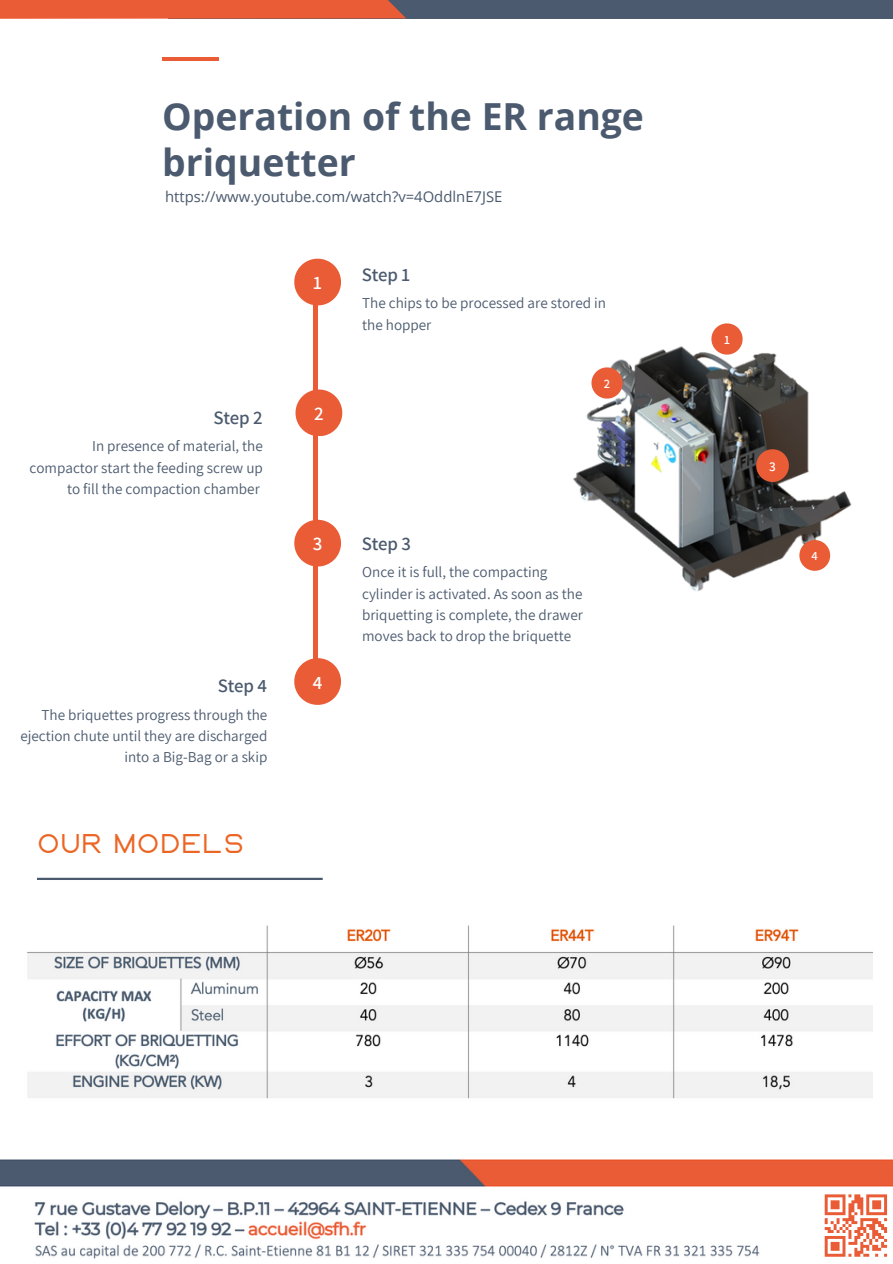
<style>
.page{position:relative;width:893px;height:1264px;background:#fff}
.page>*{position:absolute;margin:0;border:0;box-sizing:border-box;transform-origin:0 0}
.t1{font:700 37.35px/46px "Open Sans";color:#4b5a6e}
.t2{font:900 27.15px "Ablation";color:#eb6524}
.t3{font:600 19.05px "Assistant";color:#fff}
.t4{font:600 18.9px "Assistant";letter-spacing:-.01em;color:#4b5a6e}
.t5{font:15.15px/21.1px "Assistant";color:#4b5a6e}
.t6{font:14.85px "Open Sans";color:#4b5a6e}
.t7{font:600 13.35px "Assistant";color:#fff}
.t8{font:600 12.75px "Assistant";color:#fff}
.t9{font:600 12.45px "Assistant";color:#fff}
</style>
<div class="page">
<div style="left:168px;top:0;width:724px;height:18px;background:#4b5a6e"></div>
<svg style="left:0;top:0;width:406px;height:19px;background:#e45c39"></svg>
<hr style="left:162px;top:57px;width:56px;height:4px;background:#ea5c36">
<hr style="left:37px;top:877px;width:286px;height:3px;background:#4b5a6e">
<img style="left:573px;top:339px;width:279px;height:253px">
<svg style="left:711px;top:323px;width:31px;height:31px"></svg>
<svg style="left:591px;top:367px;width:31px;height:31px"></svg>
<svg style="left:756px;top:449px;width:32px;height:32px"></svg>
<svg style="left:799px;top:540px;width:31px;height:30px"></svg>
<hr style="left:313px;top:282px;width:4px;height:399px;background:#ea5c36">
<svg style="left:294px;top:259px;width:47px;height:46px"></svg>
<svg style="left:294px;top:520px;width:47px;height:46px"></svg>
<svg style="left:295px;top:389px;width:47px;height:47px"></svg>
<svg style="left:294px;top:658px;width:47px;height:46px"></svg>
<img style="left:0;top:1159px;width:892px;height:100px">
<div style="left:818px;top:1188px;width:74px;height:74px;background:#fff"></div>
<svg style="left:824px;top:1194px;width:63px;height:62px"></svg>
<img style="left:27px;top:925px;width:845px;height:174px">
<h1 class="t1" style="left:162px;top:92px;width:483px">Operation of the ER range briquetter</h1>
<p class="t6" style="left:165px;top:186px;width:339px">https://www.youtube.com/watch?v=4OddlnE7JSE</p>
<p class="t4" style="left:213px;top:405px;width:51px">Step 2</p>
<p class="t5" style="left:30px;top:435px;width:235px;text-align:right">In presence of material, the compactor start the feeding screw up to fill the compaction chamber</p>
<p class="t4" style="left:218px;top:673px;width:51px">Step 4</p>
<p class="t5" style="left:20px;top:703px;width:248px;text-align:right">The briquettes progress through the ejection chute until they are discharged into a Big-Bag or a skip</p>
<h2 class="t2" style="left:37px;top:832px;width:209px">OUR MODELS</h2>
<p class="t3" style="left:313px;top:270px;width:10px">1</p>
<p class="t3" style="left:314px;top:400px;width:11px">2</p>
<p class="t4" style="left:362px;top:262px;width:50px">Step 1</p>
<p class="t5" style="left:362px;top:292px;width:245px">The chips to be processed are stored in the hopper</p>
<p class="t8" style="left:603px;top:374px;width:8px">2</p>
<p class="t3" style="left:313px;top:530px;width:11px">3</p>
<p class="t3" style="left:313px;top:669px;width:11px">4</p>
<p class="t4" style="left:362px;top:531px;width:51px">Step 3</p>
<p class="t5" style="left:362px;top:561px;width:222px">Once it is full, the compacting cylinder is activated. As soon as the briquetting is complete, the drawer moves back to drop the briquette</p>
<p class="t8" style="left:724px;top:331px;width:7px">1</p>
<p class="t7" style="left:769px;top:457px;width:8px">3</p>
<p class="t9" style="left:811px;top:547px;width:8px">4</p>
</div>
